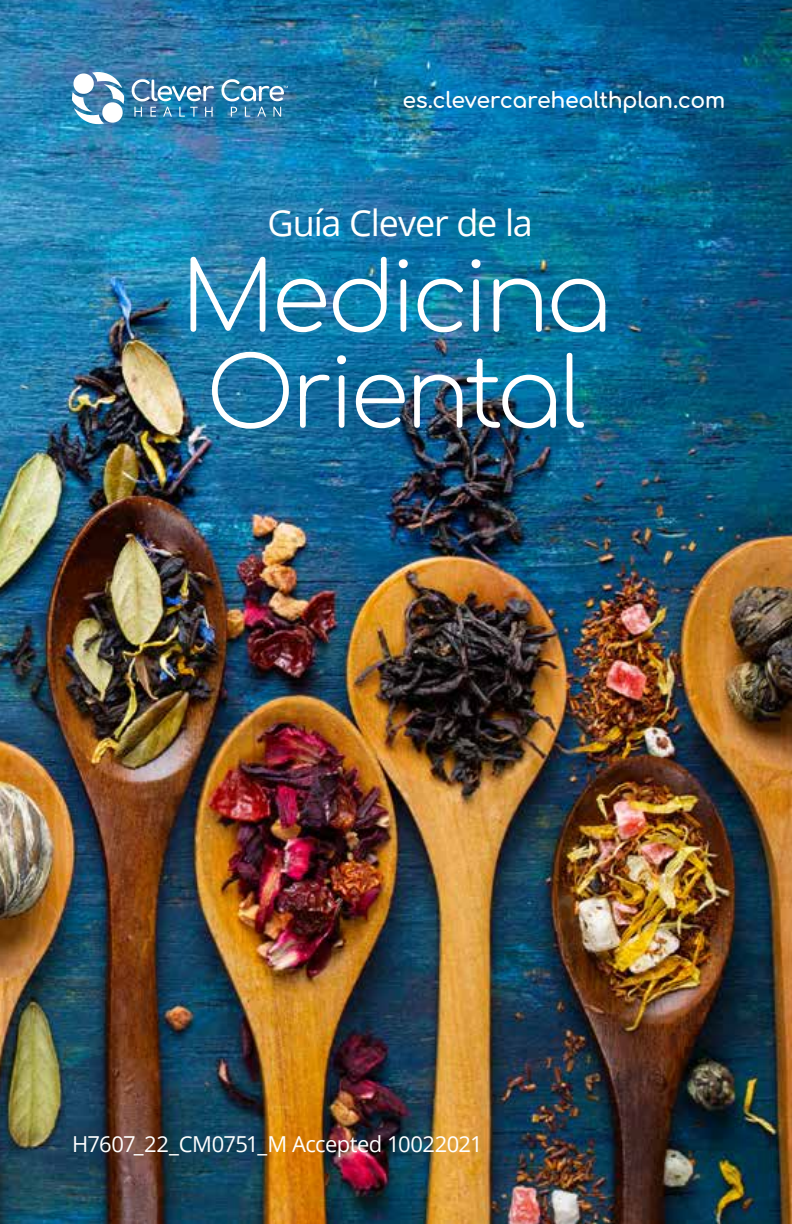
<style>
.page{position:relative;width:792px;height:1224px;background:#fff}
.page>*{position:absolute;margin:0;border:0;box-sizing:border-box;transform-origin:0 0}
.t1{font:300 96px/96px "Comfortaa";letter-spacing:-.05em;color:#fff}
.t2{font:36px "Open Sans";letter-spacing:-.03em;color:#fff}
.t3{font:22px "Open Sans";letter-spacing:-.03em;color:#fff}
.t4{font:22px "Comfortaa";letter-spacing:-.02em;color:#fff}
</style>
<div class="page">
<img style="left:0;top:0;width:792px;height:1224px">
<svg style="left:72px;top:71px;width:52px;height:54px"></svg>
<svg style="left:132px;top:79px;width:82px;height:22px"></svg>
<svg style="left:134px;top:107px;width:8px;height:10px"></svg>
<svg style="left:150px;top:107px;width:6px;height:10px"></svg>
<svg style="left:163px;top:107px;width:9px;height:10px"></svg>
<svg style="left:179px;top:107px;width:19px;height:10px"></svg>
<svg style="left:205px;top:107px;width:8px;height:10px"></svg>
<svg style="left:231px;top:107px;width:6px;height:10px"></svg>
<svg style="left:245px;top:107px;width:5px;height:10px"></svg>
<svg style="left:257px;top:107px;width:9px;height:10px"></svg>
<svg style="left:273px;top:107px;width:8px;height:10px"></svg>
<svg style="left:221px;top:79px;width:67px;height:22px"></svg>
<p class="t4" style="left:403px;top:80px;width:324px">es.clevercarehealthplan.com</p>
<h2 class="t2" style="left:268px;top:198px;width:267px">Guía Clever de la</h2>
<h1 class="t1" style="left:181px;top:237px;width:432px">Medicina<br>Oriental</h1>
<p class="t3" style="left:72px;top:1129px;width:412px">H7607_22_CM0751_M Accepted 10022021</p>
</div>
